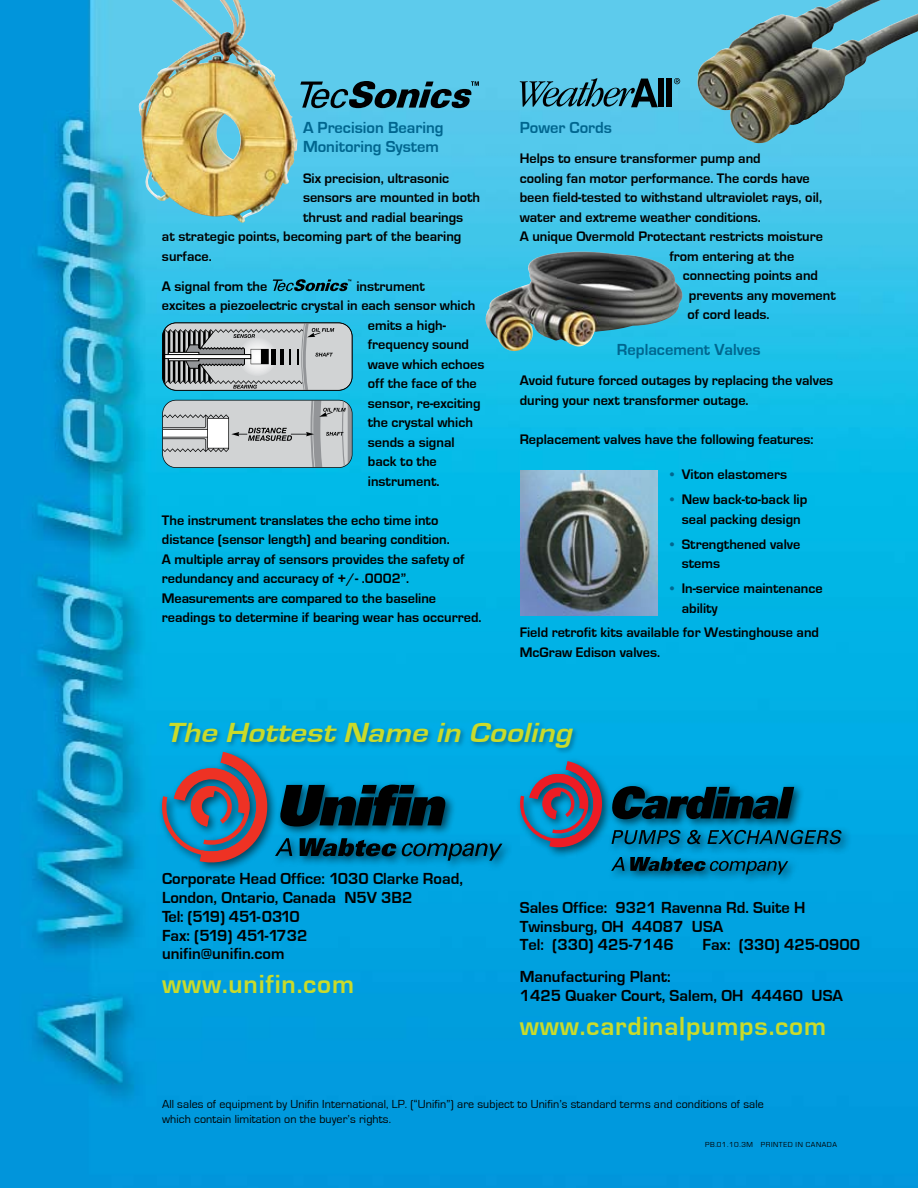
<style>
.page{position:relative;width:918px;height:1188px;background:#fff}
.page>*{position:absolute;margin:0;border:0;box-sizing:border-box;transform-origin:0 0}
.t1{font:italic 700 28.5px "Eurostile";color:#cadb2a;scale:1.15 1}
.t2{font:700 27px "Eurostile";letter-spacing:.03em;color:#cadb2a}
.t3{font:700 16.5px/18.8px "Eurostile";color:#000}
.t4{font:700 16.5px/19.5px "Eurostile";color:#00668f}
.t5{font:700 14.25px/19.5px "Eurostile";color:#000}
.t6{font:12px/14.2px "Eurostile";letter-spacing:.01em;color:#000}
.t7{font:7.5px "Eurostile";letter-spacing:.075em;color:#000}
.s1{color:#00668f}
</style>
<div class="page">
<img style="left:0;top:0;width:918px;height:1188px">
<svg style="left:300px;top:81px;width:179px;height:27px;background:#357589"></svg>
<img style="left:697px;top:0;width:221px;height:144px">
<img style="left:138px;top:0;width:158px;height:223px">
<img style="left:486px;top:254px;width:66px;height:97px">
<svg style="left:273px;top:279px;width:78px;height:12px"></svg>
<img style="left:520px;top:471px;width:138px;height:144px">
<svg style="left:520px;top:78px;width:138px;height:29px;background:#3e899f"></svg>
<div style="left:658px;top:79px;width:6px;height:28px;background:#000"></div>
<div style="left:667px;top:79px;width:5px;height:28px;background:#000"></div>
<svg style="left:674px;top:78px;width:6px;height:6px"></svg>
<svg style="left:162px;top:323px;width:190px;height:68px;background:#a6a9ab"></svg>
<svg style="left:162px;top:400px;width:190px;height:68px;background:#bcc1c2"></svg>
<div style="left:515px;top:756px;width:337px;height:128px;background:#000;opacity:.6"></div>
<svg style="left:520px;top:761px;width:322px;height:90px;background:#14769f"></svg>
<svg style="left:611px;top:857px;width:177px;height:17px;background:#005d80"></svg>
<div style="left:167px;top:721px;width:413px;height:34px;background:#00668f;opacity:.75"></div>
<div style="left:157px;top:747px;width:355px;height:126px;background:#000;opacity:.6"></div>
<svg style="left:162px;top:752px;width:340px;height:110px;background:#1a749a"></svg>
<p class="t4" style="left:303px;top:118px;width:142px">A Precision Bearing<br>Monitoring System</p>
<p class="t5" style="left:303px;top:169px;width:148px">Six precision, ultrasonic</p>
<p class="t5" style="left:303px;top:188px;width:179px">sensors are mounted in both</p>
<p class="t5" style="left:303px;top:208px;width:162px">thrust and radial bearings</p>
<p class="t5" style="left:162px;top:227px;width:301px">at strategic points, becoming part of the bearing</p>
<p class="t5" style="left:162px;top:246px;width:51px">surface.</p>
<p class="t5" style="left:162px;top:277px;width:107px">A signal from the</p>
<p class="t5" style="left:356px;top:277px;width:70px">instrument</p>
<p class="t5" style="left:162px;top:296px;width:315px">excites a piezoelectric crystal in each sensor which</p>
<p class="t5" style="left:368px;top:316px;width:80px">emits a high-</p>
<p class="t5" style="left:368px;top:335px;width:103px">frequency sound</p>
<p class="t5" style="left:368px;top:355px;width:118px">wave which echoes</p>
<p class="t5" style="left:368px;top:374px;width:110px">off the face of the</p>
<p class="t5" style="left:368px;top:394px;width:114px">sensor, re-exciting</p>
<p class="t5" style="left:368px;top:413px;width:107px">the crystal which</p>
<p class="t5" style="left:368px;top:433px;width:88px">sends a signal</p>
<p class="t5" style="left:368px;top:452px;width:70px">back to the</p>
<p class="t5" style="left:368px;top:472px;width:73px">instrument.</p>
<p class="t5" style="left:162px;top:511px;width:321px">The instrument translates the echo time into distance (sensor length) and bearing condition.<br>A multiple array of sensors provides the safety of redundancy and accuracy of +/- .0002”.<br>Measurements are compared to the baseline readings to determine if bearing wear has occurred.</p>
<p class="t4" style="left:520px;top:118px;width:94px">Power Cords</p>
<p class="t5" style="left:520px;top:149px;width:243px">Helps to ensure transformer pump and</p>
<p class="t5" style="left:520px;top:169px;width:292px">cooling fan motor performance. The cords have</p>
<p class="t5" style="left:520px;top:188px;width:304px">been field-tested to withstand ultraviolet rays, oil,</p>
<p class="t5" style="left:520px;top:208px;width:243px">water and extreme weather conditions.</p>
<p class="t5" style="left:520px;top:227px;width:305px">A unique Overmold Protectant restricts moisture</p>
<p class="t5" style="left:669px;top:246px;width:126px">from entering at the</p>
<p class="t5" style="left:683px;top:266px;width:137px">connecting points and</p>
<p class="t5" style="left:689px;top:285px;width:149px">prevents any movement</p>
<p class="t5" style="left:687px;top:305px;width:84px">of cord leads.</p>
<p class="t4" style="left:617px;top:340px;width:145px">Replacement Valves</p>
<p class="t5" style="left:520px;top:371px;width:315px">Avoid future forced outages by replacing the valves during your next transformer outage.</p>
<p class="t5" style="left:520px;top:430px;width:295px">Replacement valves have the following features:</p>
<p class="t5" style="left:670px;top:465px;width:119px"><span class="s1">•</span> Viton elastomers</p>
<p class="t5" style="left:670px;top:490px;width:139px;text-align:center"><span class="s1">•</span> New back-to-back lip seal packing design</p>
<p class="t5" style="left:682px;top:534px;width:120px;text-indent:-12px"><span class="s1">•</span> Strengthened valve stems</p>
<p class="t5" style="left:682px;top:579px;width:142px;text-indent:-12px"><span class="s1">•</span> In-service maintenance ability</p>
<p class="t5" style="left:520px;top:623px;width:301px">Field retrofit kits available for Westinghouse and<br>McGraw Edison valves.</p>
<h1 class="t1" style="left:165px;top:717px;width:361px">The HottestName in Cooling</h1>
<p class="t3" style="left:162px;top:870px;width:303px">Corporate Head Office: 1030 Clarke Road,<br>London, Ontario, Canada N5V 3B2<br>Tel: (519) 451-0310<br>Fax: (519) 451-1732<br>unifin@unifin.com</p>
<h2 class="t2" style="left:162px;top:970px;width:194px">www.unifin.com</h2>
<p class="t3" style="left:520px;top:898px;width:287px">Sales Office: 9321 Ravenna Rd. Suite H<br>Twinsburg, OH 44087 USA<br>Tel: (330) 425-7146</p>
<p class="t3" style="left:702px;top:936px;width:159px">Fax: (330) 425-0900</p>
<p class="t3" style="left:520px;top:967px;width:325px">Manufacturing Plant:<br>1425 Quaker Court, Salem, OH 44460 USA</p>
<h2 class="t2" style="left:520px;top:1011px;width:308px">www.cardinalpumps.com</h2>
<p class="t6" style="left:162px;top:1097px;width:603px">All sales of equipment by Unifin International, LP. (“Unifin”) are subject to Unifin’s standard terms and conditions of sale which contain limitation on the buyer’s rights.</p>
<p class="t7" style="left:705px;top:1141px;width:133px">PB.01.10.3M PRINTED IN CANADA</p>
</div>
